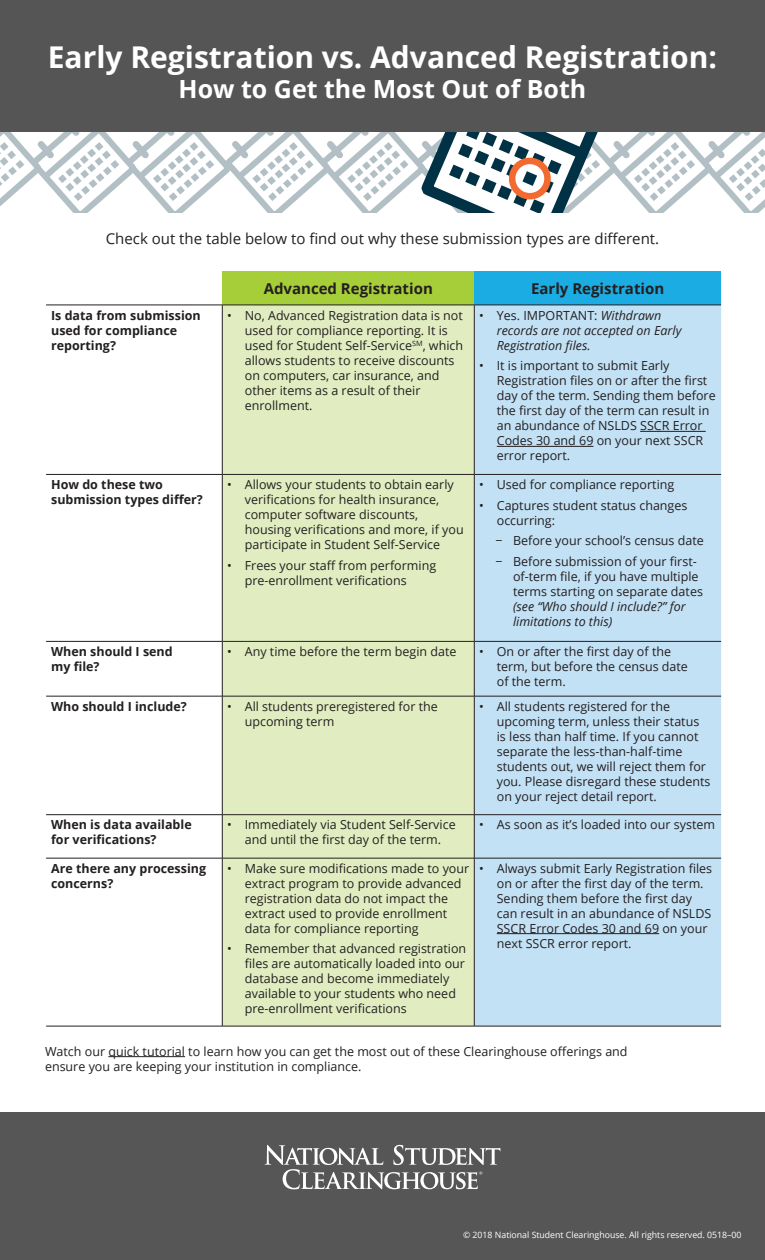
<style>
.page{position:relative;width:765px;height:1260px;background:#fff}
.page>*{position:absolute;margin:0;border:0;box-sizing:border-box;transform-origin:0 0}
.t1{font:700 30px "Open Sans";color:#fff}
.t2{font:700 25px "Open Sans";color:#fff}
.t3{font:15px "Open Sans";color:#231f20}
.t4{font:700 15px "Open Sans";color:#231f20}
.t5{font:12.5px/15px "Open Sans";color:#231f20}
.t6{font:700 12.5px/15px "Open Sans";color:#231f20}
.t7{font:italic 12.5px/15px "Open Sans";color:#231f20}
.t8{font:8.75px "Open Sans";color:#fff}
.s1{font-style:normal}
.s2{font-style:italic}
</style>
<div class="page">
<svg style="left:0;top:131px;width:765px;height:81px"></svg>
<div style="left:0;top:0;width:765px;height:131px;background:#555"></div>
<div style="left:0;top:1112px;width:765px;height:148px;background:#555655"></div>
<svg style="left:265px;top:1145px;width:235px;height:44px"></svg>
<hr style="left:108px;top:1056px;width:77px;height:1px;background:#231f20">
<div style="left:222px;top:272px;width:252px;height:33px;background:#a6ce39"></div>
<div style="left:474px;top:272px;width:247px;height:33px;background:#1bace3"></div>
<div style="left:223px;top:306px;width:251px;height:720px;background:#e1edc1"></div>
<div style="left:475px;top:306px;width:246px;height:720px;background:#c3e1f5"></div>
<hr style="left:46px;top:305px;width:176px;height:1px;background:#231f20">
<hr style="left:222px;top:305px;width:252px;height:1px;background:#231f20">
<hr style="left:474px;top:305px;width:247px;height:1px;background:#231f20">
<hr style="left:222px;top:305px;width:1px;height:169px;background:#231f20">
<hr style="left:474px;top:305px;width:1px;height:169px;background:#231f20">
<hr style="left:222px;top:475px;width:1px;height:166px;background:#231f20">
<hr style="left:474px;top:475px;width:1px;height:166px;background:#231f20">
<hr style="left:222px;top:642px;width:1px;height:54px;background:#231f20">
<hr style="left:474px;top:642px;width:1px;height:54px;background:#231f20">
<hr style="left:222px;top:696px;width:1px;height:119px;background:#231f20">
<hr style="left:474px;top:696px;width:1px;height:119px;background:#231f20">
<hr style="left:222px;top:815px;width:1px;height:43px;background:#231f20">
<hr style="left:474px;top:815px;width:1px;height:43px;background:#231f20">
<hr style="left:222px;top:858px;width:1px;height:168px;background:#231f20">
<hr style="left:474px;top:858px;width:1px;height:168px;background:#231f20">
<hr style="left:46px;top:1026px;width:176px;height:1px;background:#231f20">
<hr style="left:222px;top:1026px;width:252px;height:1px;background:#231f20">
<hr style="left:474px;top:1026px;width:247px;height:1px;background:#231f20">
<hr style="left:46px;top:858px;width:176px;height:1px;background:#231f20">
<hr style="left:222px;top:858px;width:252px;height:1px;background:#231f20">
<hr style="left:474px;top:858px;width:247px;height:1px;background:#231f20">
<hr style="left:46px;top:474px;width:176px;height:1px;background:#231f20">
<hr style="left:222px;top:474px;width:252px;height:1px;background:#231f20">
<hr style="left:474px;top:474px;width:247px;height:1px;background:#231f20">
<hr style="left:46px;top:814px;width:176px;height:1px;background:#231f20">
<hr style="left:222px;top:814px;width:252px;height:1px;background:#231f20">
<hr style="left:474px;top:814px;width:247px;height:1px;background:#231f20">
<hr style="left:46px;top:696px;width:176px;height:1px;background:#231f20">
<hr style="left:222px;top:696px;width:252px;height:1px;background:#231f20">
<hr style="left:474px;top:696px;width:247px;height:1px;background:#231f20">
<hr style="left:46px;top:641px;width:176px;height:1px;background:#231f20">
<hr style="left:222px;top:641px;width:252px;height:1px;background:#231f20">
<hr style="left:474px;top:641px;width:247px;height:1px;background:#231f20">
<hr style="left:640px;top:431px;width:66px;height:1px;background:#231f20">
<hr style="left:497px;top:446px;width:96px;height:1px;background:#231f20">
<hr style="left:497px;top:933px;width:162px;height:1px;background:#231f20">
<p class="t1" style="left:48px;top:36px;width:671px">Early Registration vs. Advanced Registration:</p>
<p class="t2" style="left:179px;top:71px;width:409px">How to Get the Most Out of Both</p>
<p class="t3" style="left:106px;top:229px;width:555px">Check out the table below to find out why these submission types are different.</p>
<p class="t4" style="left:264px;top:278px;width:171px">Advanced Registration</p>
<p class="t4" style="left:531px;top:278px;width:135px">Early Registration</p>
<p class="t6" style="left:51px;top:307px;width:151px">Is data from submission used for compliance reporting?</p>
<p class="t5" style="left:245px;top:307px;width:220px;text-indent:-18px">• No, Advanced Registration data is not used for compliance reporting. It is used for Student Self-Service<sup>SM</sup>, which allows students to receive discounts on computers, car insurance, and other items as a result of their enrollment.</p>
<p class="t7" style="left:497px;top:307px;width:186px;text-indent:-18px"><span class="s1">• Yes. IMPORTANT:</span> Withdrawn records are not accepted on Early<br>Registration files.</p>
<p class="t5" style="left:497px;top:358px;width:220px;text-indent:-18px">• It is important to submit Early<br>Registration files on or after the first day of the term. Sending them before the first day of the term can result in an abundance of NSLDS SSCR Error<br>Codes 30 and 69 on your next SSCR error report.</p>
<p class="t6" style="left:51px;top:477px;width:153px">How do these two submission types differ?</p>
<p class="t5" style="left:245px;top:477px;width:220px;text-indent:-18px">• Allows your students to obtain early verifications for health insurance, computer software discounts, housing verifications and more, if you participate in Student Self-Service</p>
<p class="t5" style="left:245px;top:557px;width:193px;text-indent:-18px">• Frees your staff from performing pre-enrollment verifications</p>
<p class="t5" style="left:479px;top:477px;width:197px">• Used for compliance reporting</p>
<p class="t5" style="left:497px;top:497px;width:192px;text-indent:-18px">• Captures student status changes occurring:</p>
<p class="t5" style="left:496px;top:533px;width:210px">− Before your school’s census date</p>
<p class="t5" style="left:513px;top:554px;width:191px;text-indent:-18px">− Before submission of your first&shy;of-term file, if you have multiple terms starting on separate dates <span class="s2">(see “Who should I include?” for limitations to this)</span></p>
<p class="t6" style="left:51px;top:644px;width:123px">When should I send my file?</p>
<p class="t5" style="left:227px;top:644px;width:231px">• Any time before the term begin date</p>
<p class="t5" style="left:497px;top:644px;width:193px;text-indent:-18px">• On or after the first day of the term, but before the census date of the term.</p>
<p class="t6" style="left:51px;top:698px;width:137px">Who should I include?</p>
<p class="t5" style="left:245px;top:698px;width:195px;text-indent:-18px">• All students preregistered for the upcoming term</p>
<p class="t5" style="left:497px;top:698px;width:215px;text-indent:-18px">• All students registered for the upcoming term, unless their status is less than half time. If you cannot separate the less-than-half-time students out, we will reject them for you. Please disregard these students on your reject detail report.</p>
<p class="t6" style="left:51px;top:817px;width:142px">When is data available for verifications?</p>
<p class="t5" style="left:227px;top:817px;width:230px;text-align:center">• Immediately via Student Self-Service and until the first day of the term.</p>
<p class="t5" style="left:479px;top:817px;width:237px">• As soon as it’s loaded into our system</p>
<p class="t6" style="left:51px;top:860px;width:157px">Are there any processing concerns?</p>
<p class="t5" style="left:245px;top:860px;width:226px;text-indent:-18px">• Make sure modifications made to your extract program to provide advanced registration data do not impact the extract used to provide enrollment data for compliance reporting</p>
<p class="t5" style="left:245px;top:941px;width:223px;text-indent:-18px">• Remember that advanced registration files are automatically loaded into our database and become immediately available to your students who need pre-enrollment verifications</p>
<p class="t5" style="left:497px;top:860px;width:217px;text-indent:-18px">• Always submit Early Registration files on or after the first day of the term.<br>Sending them before the first day can result in an abundance of NSLDS SSCR Error Codes 30 and 69 on your next SSCR error report.</p>
<p class="t5" style="left:45px;top:1043px;width:584px">Watch our quick tutorial to learn how you can get the most out of these Clearinghouse offerings and ensure you are keeping your institution in compliance.</p>
<p class="t8" style="left:463px;top:1229px;width:280px">© 2018 National Student Clearinghouse. All rights reserved. 0518–00</p>
</div>
